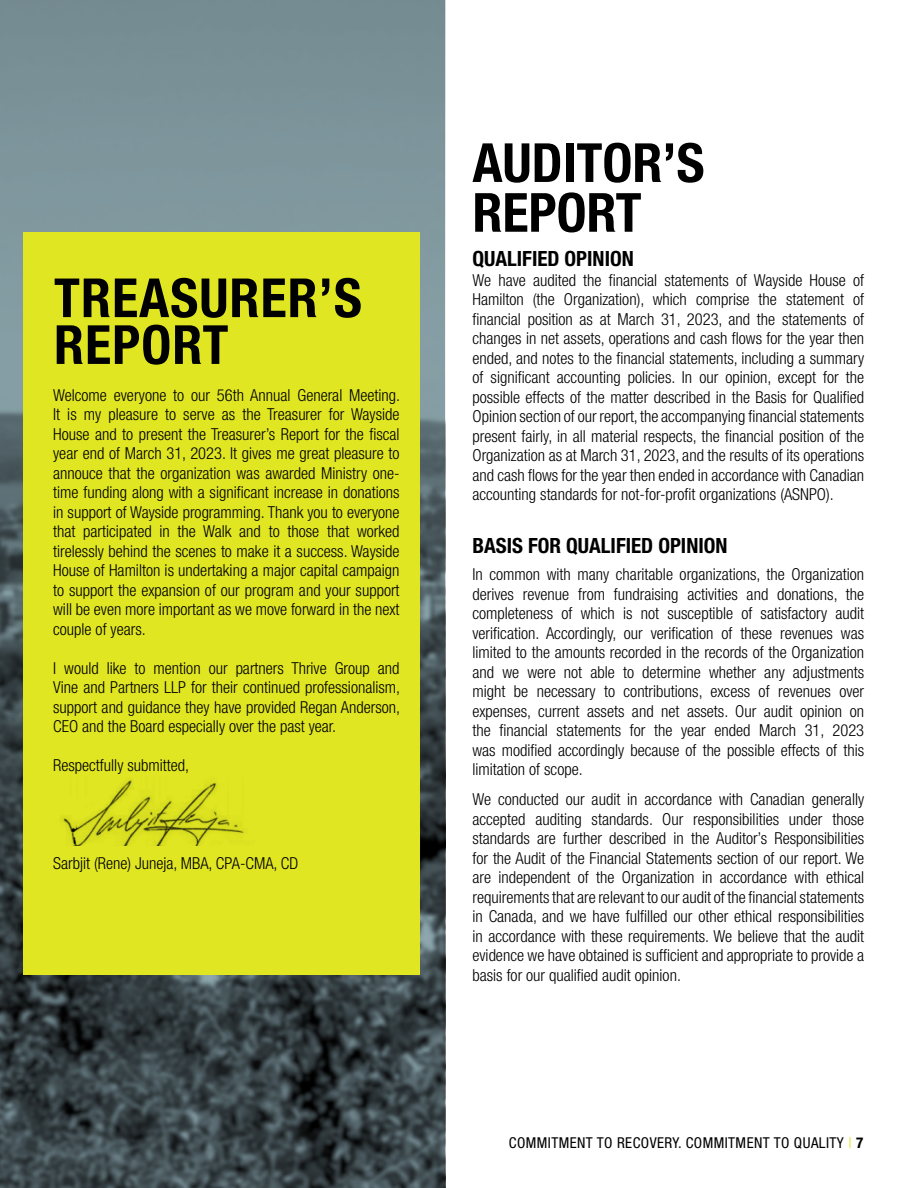
<style>
.page{position:relative;width:918px;height:1188px;background:#fff}
.page>*{position:absolute;margin:0;border:0;box-sizing:border-box;transform-origin:0 0}
.t1{font:700 condensed 54px/49.8px "Helvetica Neue LT Std";letter-spacing:.01em;color:#000}
.t2{font:700 condensed 21px "Helvetica Neue LT Std";color:#000}
.t3{font:300 condensed 16.5px/19.5px "Helvetica Neue LT Std";color:#000;text-align:justify}
.t4{font:condensed 15px "Helvetica Neue LT Std";letter-spacing:.03em;color:#000}
.s1{color:#e0e621}
.s2{font-weight:700}
</style>
<div class="page">
<svg style="left:0;top:0;width:446px;height:1188px;background:#596a6f"></svg>
<div style="left:23px;top:232px;width:397px;height:743px;background:#e0e621"></div>
<img style="left:62px;top:780px;width:182px;height:65px">
<h1 class="t1" style="left:54px;top:274px;width:309px;line-height:46.8px">TREASURER’S<br>REPORT</h1>
<p class="t3" style="left:53px;top:385px;width:349px">Welcome everyone to our 56th Annual General Meeting.<br>It is my pleasure to serve as the Treasurer for Wayside House and to present the Treasurer’s Report for the fiscal year end of March 31, 2023. It gives me great pleasure to annouce that the organization was awarded Ministry one&shy;time funding along with a significant increase in donations in support of Wayside programming. Thank you to everyone that participated in the Walk and to those that worked tirelessly behind the scenes to make it a success. Wayside House of Hamilton is undertaking a major capital campaign to support the expansion of our program and your support will be even more important as we move forward in the next couple of years.</p>
<p class="t3" style="left:53px;top:658px;width:349px">I would like to mention our partners Thrive Group and Vine and Partners LLP for their continued professionalism, support and guidance they have provided Regan Anderson, CEO and the Board especially over the past year.</p>
<p class="t3" style="left:53px;top:756px;width:137px">Respectfully submitted,</p>
<p class="t3" style="left:53px;top:853px;width:247px">Sarbjit (Rene) Juneja, MBA, CPA-CMA, CD</p>
<h1 class="t1" style="left:472px;top:137px;width:234px">AUDITOR’S<br>REPORT</h1>
<p class="t2" style="left:472px;top:246px;width:163px">QUALIFIED OPINION</p>
<p class="t3" style="left:472px;top:270px;width:393px">We have audited the financial statements of Wayside House of Hamilton (the Organization), which comprise the statement of financial position as at March 31, 2023, and the statements of changes in net assets, operations and cash flows for the year then ended, and notes to the financial statements, including a summary of significant accounting policies. In our opinion, except for the possible effects of the matter described in the Basis for Qualified Opinion section of our report, the accompanying financial statements present fairly, in all material respects, the financial position of the Organization as at March 31, 2023, and the results of its operations and cash flows for the year then ended in accordance with Canadian accounting standards for not-for-profit organizations (ASNPO).</p>
<p class="t2" style="left:472px;top:533px;width:257px">BASIS FOR QUALIFIED OPINION</p>
<p class="t3" style="left:472px;top:565px;width:393px">In common with many charitable organizations, the Organization derives revenue from fundraising activities and donations, the completeness of which is not susceptible of satisfactory audit verification. Accordingly, our verification of these revenues was limited to the amounts recorded in the records of the Organization and we were not able to determine whether any adjustments might be necessary to contributions, excess of revenues over expenses, current assets and net assets. Our audit opinion on the financial statements for the year ended March 31, 2023 was modified accordingly because of the possible effects of this limitation of scope.</p>
<p class="t3" style="left:472px;top:790px;width:393px">We conducted our audit in accordance with Canadian generally accepted auditing standards. Our responsibilities under those standards are further described in the Auditor’s Responsibilities for the Audit of the Financial Statements section of our report. We are independent of the Organization in accordance with ethical requirements that are relevant to our audit of the financial statements in Canada, and we have fulfilled our other ethical responsibilities in accordance with these requirements. We believe that the audit evidence we have obtained is sufficient and appropriate to provide a basis for our qualified audit opinion.</p>
<p class="t4" style="left:509px;top:1134px;width:356px">COMMITMENT TO RECOVERY. COMMITMENT TO QUALITY <span class="s1">|</span> <span class="s2">7</span></p>
</div>
